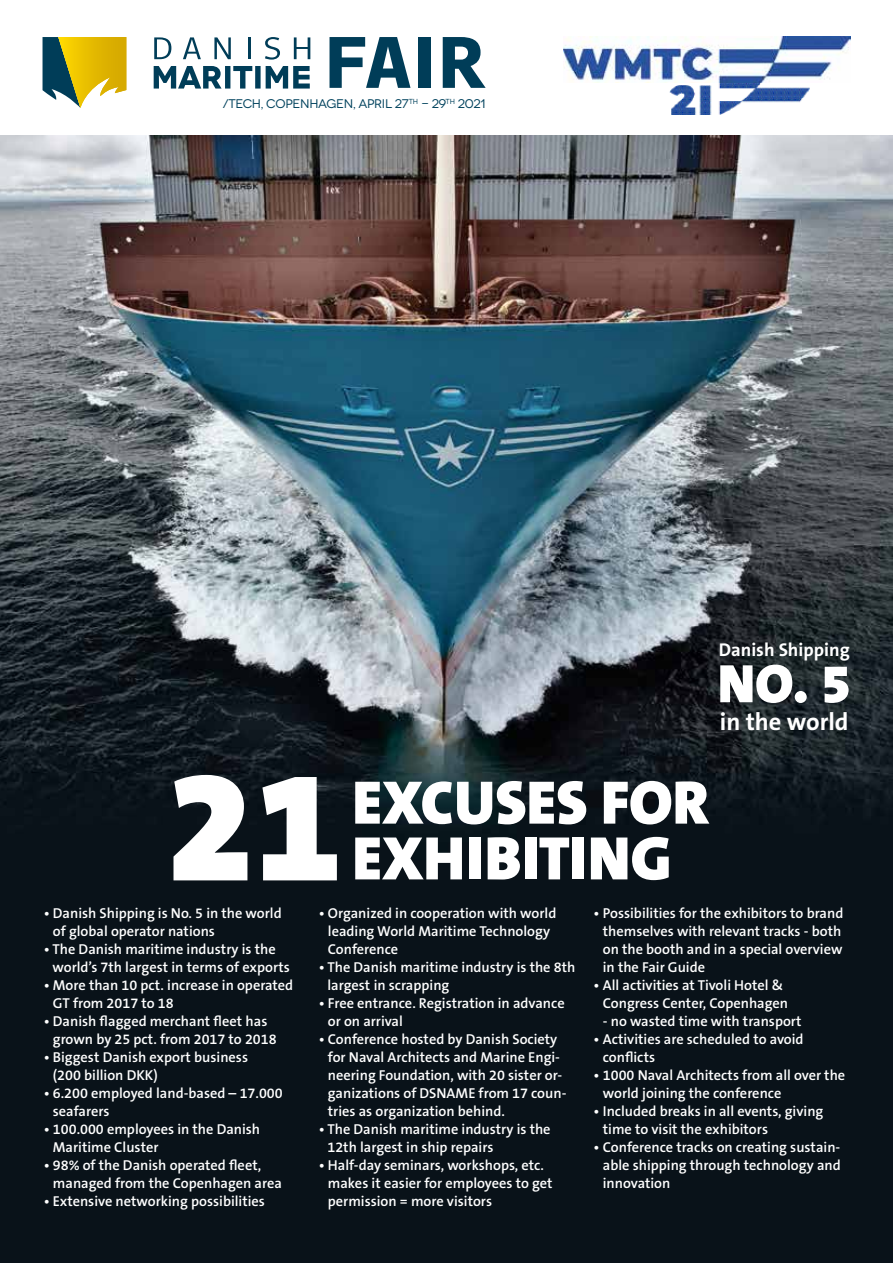
<style>
.page{position:relative;width:893px;height:1263px;background:#fff}
.page>*{position:absolute;margin:0;border:0;box-sizing:border-box;transform-origin:0 0}
.t1{font:900 159px "The Sans B9";color:#fff}
.t2{font:900 62.1px/55.8px "The Sans B9";color:#fff}
.t3{font:900 54.6px "The Sans B9";color:#fff}
.t4{font:700 24.6px "The Sans B7";color:#fff}
.t5{font:700 18.6px "The Sans B7";color:#fff}
.t6{font:600 14.4px/18px "The Sans B6";color:#fff}
.t7{font:12.45px "Novecentowide";letter-spacing:-.02em;color:#00425d}
</style>
<div class="page">
<img style="left:0;top:135px;width:893px;height:1128px">
<img style="left:563px;top:37px;width:287px;height:78px">
<svg style="left:43px;top:37px;width:83px;height:71px"></svg>
<svg style="left:329px;top:37px;width:81px;height:51px"></svg>
<div style="left:418px;top:37px;width:12px;height:51px;background:#003d58"></div>
<svg style="left:443px;top:37px;width:43px;height:51px"></svg>
<svg style="left:154px;top:66px;width:156px;height:23px"></svg>
<svg style="left:154px;top:37px;width:17px;height:22px"></svg>
<svg style="left:183px;top:37px;width:18px;height:22px"></svg>
<svg style="left:214px;top:37px;width:17px;height:22px"></svg>
<hr style="left:248px;top:37px;width:3px;height:22px;background:#003d58">
<svg style="left:265px;top:37px;width:15px;height:23px"></svg>
<svg style="left:294px;top:37px;width:16px;height:22px"></svg>
<p class="t7" style="left:223px;top:97px;width:264px">/TECH, COPENHAGEN, APRIL 27<sup>TH</sup> - 29<sup>TH</sup> 2021</p>
<p class="t5" style="left:719px;top:640px;width:133px">Danish Shipping</p>
<h3 class="t3" style="left:718px;top:654px;width:135px">NO. 5</h3>
<h3 class="t4" style="left:720px;top:709px;width:130px">in the world</h3>
<h1 class="t1" style="left:167px;top:741px;width:176px">21</h1>
<h2 class="t2" style="left:352px;top:777px;width:358px">EXCUSES FOR<br>EXHIBITING</h2>
<p class="t6" style="left:53px;top:905px;width:230px;text-indent:-9px">• Danish Shipping is No. 5 in the world of global operator nations</p>
<p class="t6" style="left:52px;top:941px;width:239px;text-indent:-9px">• The Danish maritime industry is the world’s 7th largest in terms of exports</p>
<p class="t6" style="left:53px;top:977px;width:242px;text-indent:-9px">• More than 10 pct. increase in operated<br>GT from 2017 to 18</p>
<p class="t6" style="left:53px;top:1013px;width:225px;text-indent:-9px">• Danish flagged merchant fleet has grown by 25 pct. from 2017 to 2018</p>
<p class="t6" style="left:53px;top:1049px;width:197px;text-indent:-9px">• Biggest Danish export business (200 billion DKK)</p>
<p class="t6" style="left:53px;top:1085px;width:231px;text-indent:-9px">• 6.200 employed land-based – 17.000 seafarers</p>
<p class="t6" style="left:53px;top:1121px;width:209px;text-indent:-9px">• 100.000 employees in the Danish<br>Maritime Cluster</p>
<p class="t6" style="left:53px;top:1157px;width:231px;text-indent:-9px">• 98% of the Danish operated fleet, managed from the Copenhagen area</p>
<p class="t6" style="left:44px;top:1193px;width:223px">• Extensive networking possibilities</p>
<p class="t6" style="left:603px;top:905px;width:242px;text-indent:-9px">• Possibilities for the exhibitors to brand themselves with relevant tracks - both on the booth and in a special overview in the Fair Guide</p>
<p class="t6" style="left:603px;top:977px;width:187px;text-indent:-9px">• All activities at Tivoli Hotel &amp;<br>Congress Center, Copenhagen</p>
<p class="t6" style="left:603px;top:1013px;width:200px">- no wasted time with transport</p>
<p class="t6" style="left:603px;top:1031px;width:202px;text-indent:-9px">• Activities are scheduled to avoid conflicts</p>
<p class="t6" style="left:603px;top:1067px;width:244px;text-indent:-9px">• 1000 Naval Architects from all over the world joining the conference</p>
<p class="t6" style="left:603px;top:1103px;width:222px;text-indent:-9px">• Included breaks in all events, giving time to visit the exhibitors</p>
<p class="t6" style="left:603px;top:1139px;width:239px;text-align:justify;text-indent:-9px">• Conference tracks on creating sustain&shy;able shipping through technology and innovation</p>
<p class="t6" style="left:328px;top:905px;width:230px;text-indent:-9px">• Organized in cooperation with world leading World Maritime Technology<br>Conference</p>
<p class="t6" style="left:327px;top:959px;width:249px;text-indent:-9px">• The Danish maritime industry is the 8th largest in scrapping</p>
<p class="t6" style="left:328px;top:995px;width:238px;text-indent:-9px">• Free entrance. Registration in advance or on arrival</p>
<p class="t6" style="left:328px;top:1031px;width:240px;text-indent:-9px">• Conference hosted by Danish Society for Naval Architects and Marine Engi&shy;neering Foundation, with 20 sister or&shy;ganizations of DSNAME from 17 coun&shy;tries as organization behind.</p>
<p class="t6" style="left:327px;top:1121px;width:225px;text-indent:-9px">• The Danish maritime industry is the<br>12th largest in ship repairs</p>
<p class="t6" style="left:328px;top:1157px;width:226px;text-indent:-9px">• Half-day seminars, workshops, etc. makes it easier for employees to get permission = more visitors</p>
</div>
